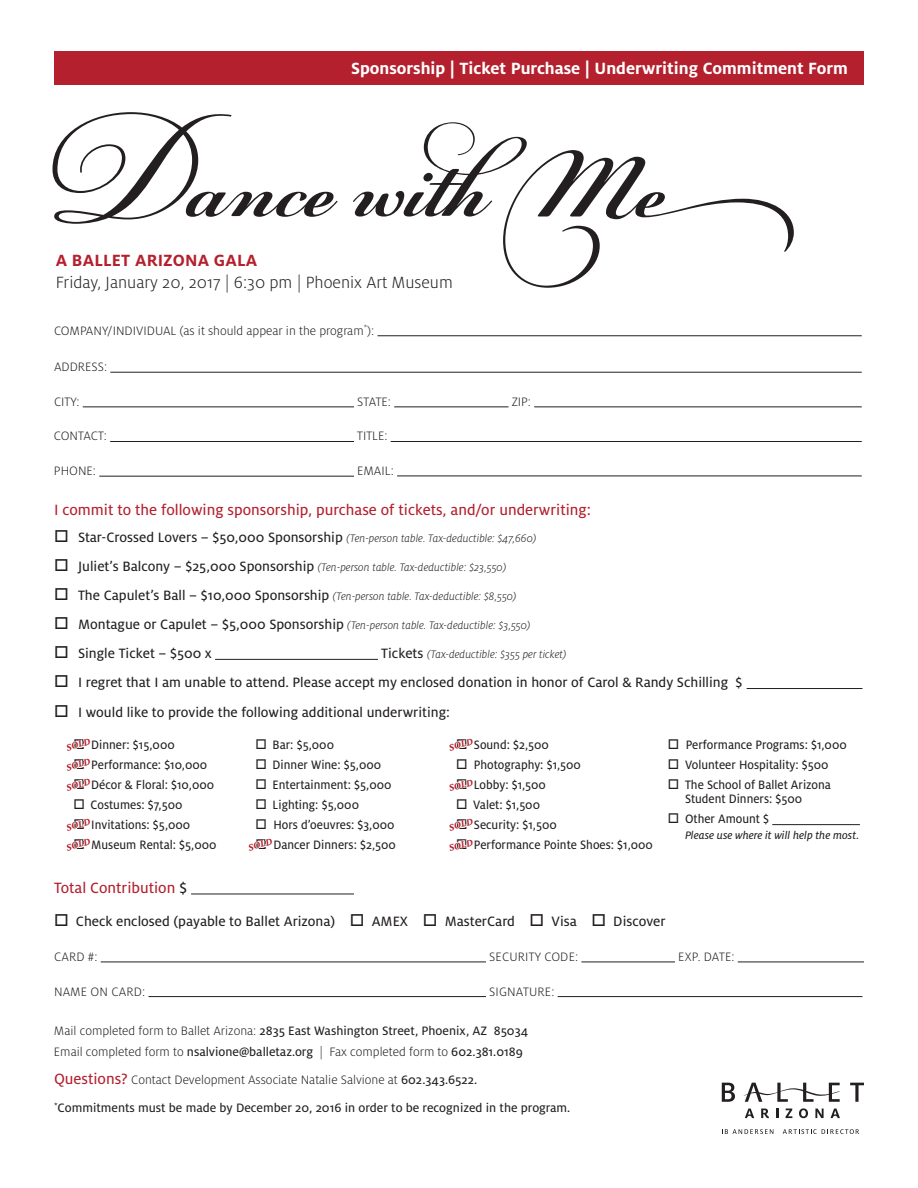
<style>
.page{position:relative;width:918px;height:1188px;background:#fff}
.page>*{position:absolute;margin:0;border:0;box-sizing:border-box;transform-origin:0 0}
.t1{font:700 18px "Milo OT";color:#fff}
.t2{font:300 18px "Milo OT";color:#231f20}
.t3{font:700 18px "Milo OT";letter-spacing:.01em;color:#b4202d}
.t4{font:16.5px "Milo OT Text";color:#b4202d}
.t5{font:15px "Milo OT Text";color:#231f20}
.t6{font:13.5px/13.5px "Milo OT Text";color:#231f20;scale:.95 1}
.t7{font:300 13.5px/28px "Milo OT";color:#231f20}
.t8{font:13.5px "Milo OT Text";color:#231f20}
.t9{font:italic 300 12px "Milo OT";color:#231f20}
.t10{font:12px "Milo OT Text Ita";color:#231f20}
.t11{font:italic 700 10.05px/19.2px "Milo Serif OT";color:#b4202d;text-align:center}
.s1{font-family:"Milo OT Text";font-weight:400;font-style:normal;font-size:15px}
.s2{color:#231f20}
.s3{font-family:"Milo OT";font-weight:300}
.s4{font-family:"Milo OT Text";font-weight:400}
.s5{font-family:"Milo OT Text";font-weight:400;font-size:16.5px;color:#b4202d}
</style>
<div class="page">
<hr style="left:378px;top:336px;width:484px;height:1px;background:#231f20">
<hr style="left:110px;top:372px;width:752px;height:1px;background:#231f20">
<hr style="left:83px;top:407px;width:271px;height:1px;background:#231f20">
<hr style="left:394px;top:407px;width:114px;height:1px;background:#231f20">
<hr style="left:534px;top:407px;width:328px;height:1px;background:#231f20">
<hr style="left:110px;top:441px;width:244px;height:1px;background:#231f20">
<hr style="left:391px;top:441px;width:471px;height:1px;background:#231f20">
<hr style="left:99px;top:476px;width:255px;height:1px;background:#231f20">
<hr style="left:397px;top:476px;width:465px;height:1px;background:#231f20">
<hr style="left:215px;top:659px;width:163px;height:1px;background:#231f20">
<hr style="left:747px;top:688px;width:116px;height:1px;background:#231f20">
<hr style="left:191px;top:894px;width:163px;height:1px;background:#231f20">
<hr style="left:101px;top:962px;width:385px;height:1px;background:#231f20">
<hr style="left:581px;top:962px;width:94px;height:1px;background:#231f20">
<hr style="left:738px;top:962px;width:126px;height:1px;background:#231f20">
<hr style="left:148px;top:996px;width:338px;height:1px;background:#231f20">
<hr style="left:558px;top:996px;width:304px;height:1px;background:#231f20">
<svg style="left:722px;top:1083px;width:13px;height:19px"></svg>
<svg style="left:743px;top:1083px;width:97px;height:19px"></svg>
<svg style="left:850px;top:1083px;width:14px;height:19px"></svg>
<svg style="left:745px;top:1109px;width:9px;height:9px"></svg>
<svg style="left:831px;top:1109px;width:9px;height:9px"></svg>
<svg style="left:761px;top:1109px;width:8px;height:9px"></svg>
<svg style="left:776px;top:1109px;width:2px;height:9px"></svg>
<svg style="left:786px;top:1109px;width:6px;height:9px"></svg>
<svg style="left:799px;top:1108px;width:9px;height:10px"></svg>
<svg style="left:815px;top:1109px;width:9px;height:9px"></svg>
<svg style="left:722px;top:1129px;width:51px;height:5px"></svg>
<svg style="left:783px;top:1129px;width:76px;height:5px"></svg>
<div style="left:54px;top:51px;width:810px;height:33px;background:#b4202d"></div>
<svg style="left:52px;top:112px;width:286px;height:112px"></svg>
<svg style="left:353px;top:122px;width:441px;height:166px"></svg>
<hr style="left:772px;top:824px;width:88px;height:1px;background:#231f20">
<h1 class="t1" style="left:351px;top:58px;width:498px">Sponsorship | Ticket Purchase | Underwriting Commitment Form</h1>
<h1 class="t3" style="left:56px;top:250px;width:203px">A BALLET ARIZONA GALA</h1>
<h1 class="t2" style="left:56px;top:273px;width:399px">Friday, January 20, 2017 | 6:30 pm | Phoenix Art Museum</h1>
<p class="t7" style="left:54px;top:317px;width:322px">COMPANY/INDIVIDUAL (as it should appear in the program<sup>*</sup>):</p>
<p class="t7" style="left:54px;top:353px;width:55px">ADDRESS:</p>
<p class="t7" style="left:54px;top:388px;width:27px">CITY:</p>
<p class="t7" style="left:357px;top:388px;width:35px">STATE:</p>
<p class="t7" style="left:512px;top:388px;width:21px">ZIP:</p>
<p class="t7" style="left:54px;top:422px;width:54px">CONTACT:</p>
<p class="t7" style="left:357px;top:422px;width:32px">TITLE:</p>
<p class="t7" style="left:54px;top:457px;width:44px">PHONE:</p>
<p class="t7" style="left:357px;top:457px;width:38px">EMAIL:</p>
<p class="t4" style="left:54px;top:501px;width:538px">I commit to the following sponsorship, purchase of tickets, and/or underwriting:</p>
<p class="t9" style="left:54px;top:531px;width:484px">□ <span class="s1">Star-Crossed Lovers – $50,000 Sponsorship</span> (Ten-person table. Tax-deductible: $47,660)</p>
<p class="t9" style="left:54px;top:561px;width:454px">□ <span class="s1">Juliet’s Balcony – $25,000 Sponsorship</span> (Ten-person table. Tax-deductible: $23,550)</p>
<p class="t9" style="left:54px;top:590px;width:464px">□ <span class="s1">The Capulet’s Ball – $10,000 Sponsorship</span> (Ten-person table. Tax-deductible: $8,550)</p>
<p class="t9" style="left:54px;top:619px;width:478px">□ <span class="s1">Montague or Capulet – $5,000 Sponsorship</span> (Ten-person table. Tax-deductible: $3,550)</p>
<p class="t5" style="left:54px;top:645px;width:159px">□ Single Ticket – $500 x</p>
<p class="t9" style="left:381px;top:648px;width:187px"><span class="s1">Tickets</span> (Tax-deductible: $355 per ticket)</p>
<p class="t5" style="left:54px;top:675px;width:690px">□ I regret that I am unable to attend. Please accept my enclosed donation in honor of Carol &amp; Randy Schilling $</p>
<p class="t5" style="left:54px;top:704px;width:397px">□ I would like to provide the following additional underwriting:</p>
<p class="t11" style="left:64px;top:738px;width:26px;rotate:-15deg">SOLD</p>
<p class="t11" style="left:64px;top:778px;width:26px;rotate:-15deg">SOLD</p>
<p class="t6" style="left:73px;top:739px;width:108px">□ Dinner: $15,000</p>
<p class="t6" style="left:73px;top:759px;width:142px">□ Performance: $10,000</p>
<p class="t6" style="left:73px;top:778px;width:150px">□ Décor &amp; Floral: $10,000</p>
<p class="t6" style="left:73px;top:798px;width:116px">□ Costumes: $7,500</p>
<p class="t6" style="left:73px;top:818px;width:125px">□ Invitations: $5,000</p>
<p class="t6" style="left:73px;top:838px;width:152px">□ Museum Rental: $5,000</p>
<p class="t11" style="left:64px;top:758px;width:26px;rotate:-15deg">SOLD</p>
<p class="t11" style="left:59px;top:820px;width:31px;rotate:-15deg">SOLD<br>SOLD</p>
<p class="t6" style="left:256px;top:738px;width:84px">□ Bar: $5,000</p>
<p class="t6" style="left:256px;top:758px;width:134px">□ Dinner Wine: $5,000</p>
<p class="t6" style="left:256px;top:778px;width:145px">□ Entertainment: $5,000</p>
<p class="t6" style="left:256px;top:798px;width:110px">□ Lighting: $5,000</p>
<p class="t6" style="left:256px;top:818px;width:148px">□ Hors d’oeuvres: $3,000</p>
<p class="t6" style="left:256px;top:838px;width:149px">□ Dancer Dinners: $2,500</p>
<p class="t11" style="left:246px;top:838px;width:26px;rotate:-15deg">SOLD</p>
<p class="t11" style="left:447px;top:738px;width:26px;rotate:-15deg">SOLD</p>
<p class="t11" style="left:447px;top:779px;width:26px;rotate:-15deg">SOLD</p>
<p class="t11" style="left:442px;top:820px;width:31px;line-height:19.6px;rotate:-15deg">SOLD<br>SOLD</p>
<p class="t6" style="left:456px;top:739px;width:99px">□ Sound: $2,500</p>
<p class="t6" style="left:456px;top:759px;width:133px">□ Photography: $1,500</p>
<p class="t6" style="left:456px;top:778px;width:96px">□ Lobby: $1,500</p>
<p class="t6" style="left:456px;top:798px;width:90px">□ Valet: $1,500</p>
<p class="t6" style="left:456px;top:818px;width:108px">□ Security: $1,500</p>
<p class="t6" style="left:456px;top:838px;width:209px">□ Performance Pointe Shoes: $1,000</p>
<p class="t6" style="left:668px;top:739px;width:190px">□ Performance Programs: $1,000</p>
<p class="t6" style="left:668px;top:759px;width:171px">□ Volunteer Hospitality: $500</p>
<p class="t6" style="left:685px;top:778px;width:155px;text-indent:-17px">□ The School of Ballet Arizona<br>Student Dinners: $500</p>
<p class="t6" style="left:668px;top:812px;width:108px">□ Other Amount $</p>
<p class="t10" style="left:685px;top:829px;width:176px">Please use where it will help the most.</p>
<p class="t4" style="left:54px;top:879px;width:135px">Total Contribution <span class="s2">$</span></p>
<p class="t5" style="left:54px;top:913px;width:613px">□ Check enclosed (payable to Ballet Arizona) □ AMEX □ MasterCard □ Visa □ Discover</p>
<p class="t7" style="left:54px;top:943px;width:45px">CARD #:</p>
<p class="t7" style="left:489px;top:943px;width:90px">SECURITY CODE:</p>
<p class="t7" style="left:678px;top:943px;width:58px">EXP. DATE:</p>
<p class="t7" style="left:54px;top:977px;width:93px">NAME ON CARD:</p>
<p class="t7" style="left:489px;top:977px;width:67px">SIGNATURE:</p>
<p class="t8" style="left:54px;top:1023px;width:476px"><span class="s3">Mail completed form to Ballet Arizona:</span> 2835 East Washington Street, Phoenix, AZ 85034</p>
<p class="t7" style="left:54px;top:1038px;width:470px">Email completed form to <span class="s4">nsalvione@balletaz.org</span> | Fax completed form to <span class="s4">602.381.0189<br></span><span class="s5">Questions?</span> Contact Development Associate Natalie Salvione at <span class="s4">602.343.6522.</span></p>
<p class="t8" style="left:54px;top:1100px;width:518px"><sup>*</sup>Commitments must be made by December 20, 2016 in order to be recognized in the program.</p>
</div>
